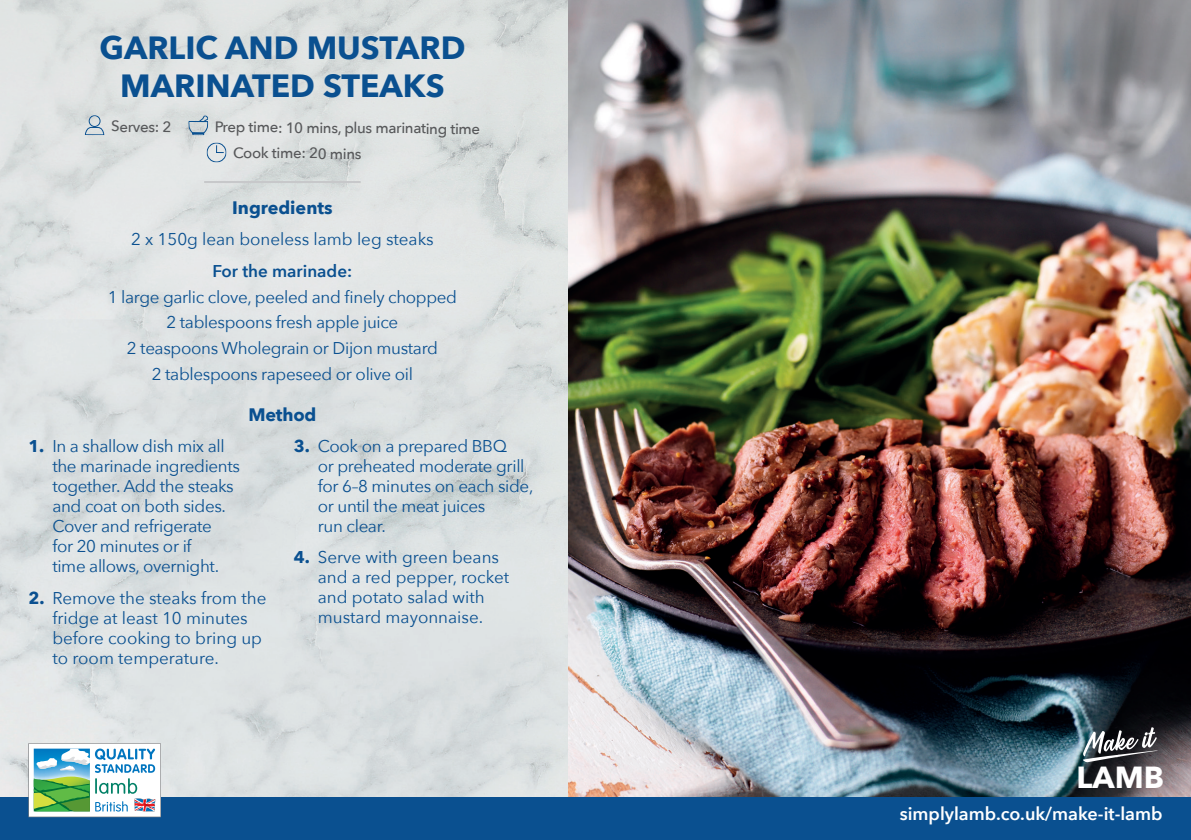
<style>
.page{position:relative;width:1191px;height:840px;background:#fff}
.page>*{position:absolute;margin:0;border:0;box-sizing:border-box;transform-origin:0 0}
.t1{font:700 32px/38.4px "Avenir Next";color:#0a5090;text-align:center}
.t2{font:700 30.4px "Avenir Next";color:#fff}
.t3{font:600 18px "Avenir Next";color:#fff}
.t4{font:700 18px "Avenir Next";color:#0a5090}
.t5{font:17px/20px "Avenir Next";letter-spacing:-.02em;color:#0a5090}
.t6{font:17px/20px "Avenir Next";color:#0a5090}
.t7{font:600 17px "Avenir Next";color:#0a5090}
.t8{font:500 15px/25.4px "Avenir Next";letter-spacing:-.03em;color:#57585a}
.s1{font-weight:700}
</style>
<div class="page">
<svg style="left:0;top:0;width:568px;height:797px;background:#dce0e1"></svg>
<img style="left:568px;top:0;width:623px;height:797px">
<svg style="left:85px;top:115px;width:20px;height:20px"></svg>
<svg style="left:188px;top:115px;width:20px;height:20px"></svg>
<div style="left:207px;top:142px;width:19px;height:20px;border:1px solid #0a5090;border-radius:50%"></div>
<svg style="left:216px;top:146px;width:7px;height:7px"></svg>
<hr style="left:204px;top:181px;width:157px;height:2px;background:#c7c8ca">
<svg style="left:1082px;top:726px;width:75px;height:36px"></svg>
<div style="left:0;top:797px;width:1191px;height:42px;background:#0a5090"></div>
<svg style="left:28px;top:742px;width:133px;height:74px"></svg>
<h1 class="t1" style="left:99px;top:28px;width:367px">GARLIC AND MUSTARD<br>MARINATED STEAKS</h1>
<p class="t8" style="left:111px;top:113px;width:62px">Serves: 2</p>
<p class="t8" style="left:233px;top:114px;width:249px;text-indent:-18px">Prep time: 10 mins, plus marinating time<br>Cook time: 20 mins</p>
<p class="t4" style="left:232px;top:192px;width:102px">Ingredients</p>
<p class="t6" style="left:131px;top:229px;width:304px">2 x 150g lean boneless lamb leg steaks</p>
<p class="t7" style="left:213px;top:256px;width:141px">For the marinade:</p>
<p class="t5" style="left:108px;top:283px;width:351px;line-height:25.6px;text-align:center">1 large garlic clove, peeled and finely chopped 2 tablespoons fresh apple juice<br>2 teaspoons Wholegrain or Dijon mustard<br>2 tablespoons rapeseed or olive oil</p>
<p class="t4" style="left:248px;top:398px;width:70px">Method</p>
<p class="t5" style="left:52px;top:435px;width:189px;text-indent:-24px"><span class="s1">1.</span> In a shallow dish mix all the marinade ingredients together. Add the steaks and coat on both sides.<br>Cover and refrigerate<br>for 20 minutes or if<br>time allows, overnight.</p>
<p class="t6" style="left:52px;top:586px;width:216px;text-indent:-24px"><span class="s1">2.</span> Remove the steaks from the fridge at least 10 minutes before cooking to bring up to room temperature.</p>
<p class="t5" style="left:318px;top:435px;width:217px;text-indent:-24px"><span class="s1">3.</span> Cook on a prepared BBQ<br>or preheated moderate grill for 6–8 minutes on each side, or until the meat juices<br>run clear.</p>
<p class="t6" style="left:318px;top:546px;width:193px;text-indent:-24px"><span class="s1">4.</span> Serve with green beans and a red pepper, rocket and potato salad with mustard mayonnaise.</p>
<h2 class="t2" style="left:1076px;top:750px;width:89px">LAMB</h2>
<p class="t3" style="left:899px;top:798px;width:264px">simplylamb.co.uk/make-it-lamb</p>
</div>
